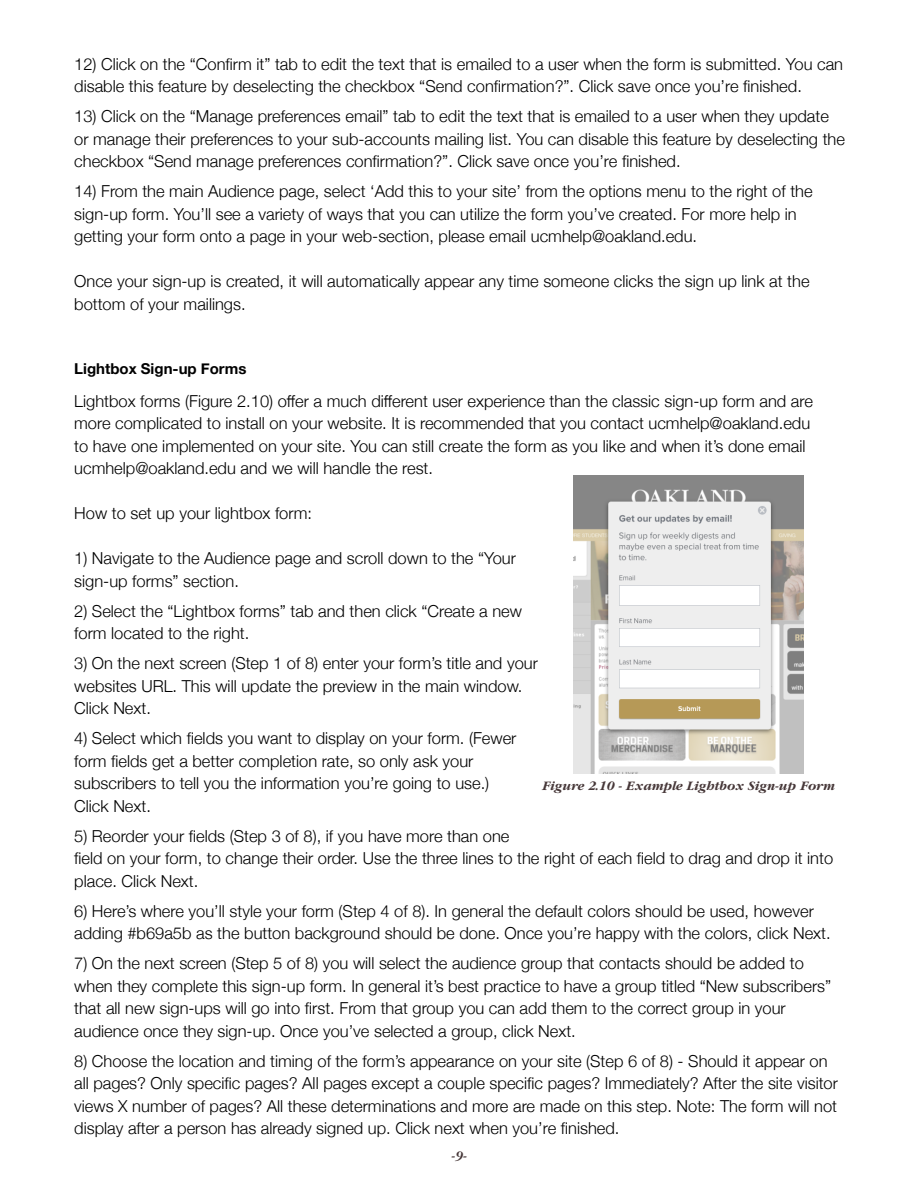
<style>
.page{position:relative;width:918px;height:1188px;background:#fff}
.page>*{position:absolute;margin:0;border:0;box-sizing:border-box;transform-origin:0 0}
.Paragraph{font:300 16.5px/22.5px "Helvetica Neue";color:#000}
.Paragraph-2{font:700 15px "Helvetica Neue";color:#000}
.Figure_Style{font:italic 700 13.5px "Garamond";color:#463738}
</style>
<div class="page">
<img style="left:573px;top:475px;width:231px;height:299px">
<p class="Paragraph" style="left:74px;top:52px;width:770px">12) Click on the “Confirm it” tab to edit the text that is emailed to a user when the form is submitted. You can disable this feature by deselecting the checkbox “Send confirmation?”. Click save once you’re finished.</p>
<p class="Paragraph" style="left:74px;top:104px;width:772px">13) Click on the “Manage preferences email” tab to edit the text that is emailed to a user when they update or manage their preferences to your sub-accounts mailing list. You can disable this feature by deselecting the checkbox “Send manage preferences confirmation?”. Click save once you’re finished.</p>
<p class="Paragraph" style="left:74px;top:179px;width:740px">14) From the main Audience page, select ‘Add this to your site’ from the options menu to the right of the sign-up form. You’ll see a variety of ways that you can utilize the form you’ve created. For more help in getting your form onto a page in your web-section, please email ucmhelp@oakland.edu.</p>
<p class="Paragraph" style="left:74px;top:269px;width:737px">Once your sign-up is created, it will automatically appear any time someone clicks the sign up link at the bottom of your mailings.</p>
<p class="Paragraph-2" style="left:74px;top:357px;width:174px">Lightbox Sign-up Forms</p>
<p class="Paragraph" style="left:74px;top:388px;width:740px">Lightbox forms (Figure 2.10) offer a much different user experience than the classic sign-up form and are more complicated to install on your website. It is recommended that you contact ucmhelp@oakland.edu to have one implemented on your site. You can still create the form as you like and when it’s done email ucmhelp@oakland.edu and we will handle the rest.</p>
<p class="Paragraph" style="left:74px;top:501px;width:239px">How to set up your lightbox form:</p>
<p class="Paragraph" style="left:74px;top:546px;width:443px">1) Navigate to the Audience page and scroll down to the “Your sign-up forms” section.</p>
<p class="Paragraph" style="left:74px;top:598px;width:449px">2) Select the “Lightbox forms” tab and then click “Create a new form located to the right.</p>
<p class="Paragraph" style="left:74px;top:651px;width:465px">3) On the next screen (Step 1 of 8) enter your form’s title and your websites URL. This will update the preview in the main window.<br>Click Next.</p>
<p class="Paragraph" style="left:74px;top:726px;width:444px">4) Select which fields you want to display on your form. (Fewer form fields get a better completion rate, so only ask your subscribers to tell you the information you’re going to use.)</p>
<p class="Paragraph" style="left:74px;top:793px;width:78px">Click Next.</p>
<p class="Paragraph" style="left:74px;top:823px;width:760px">5) Reorder your fields (Step 3 of 8), if you have more than one<br>field on your form, to change their order. Use the three lines to the right of each field to drag and drop it into place. Click Next.</p>
<p class="Paragraph" style="left:74px;top:898px;width:758px">6) Here’s where you’ll style your form (Step 4 of 8). In general the default colors should be used, however adding #b69a5b as the button background should be done. Once you’re happy with the colors, click Next.</p>
<p class="Paragraph" style="left:74px;top:951px;width:758px">7) On the next screen (Step 5 of 8) you will select the audience group that contacts should be added to when they complete this sign-up form. In general it’s best practice to have a group titled “New subscribers” that all new sign-ups will go into first. From that group you can add them to the correct group in your audience once they sign-up. Once you’ve selected a group, click Next.</p>
<p class="Paragraph" style="left:74px;top:1048px;width:765px">8) Choose the location and timing of the form’s appearance on your site (Step 6 of 8) - Should it appear on all pages? Only specific pages? All pages except a couple specific pages? Immediately? After the site visitor views X number of pages? All these determinations and more are made on this step. Note: The form will not display after a person has already signed up. Click next when you’re finished.</p>
<p class="Figure_Style" style="left:542px;top:778px;width:294px">Figure 2.10 - Example Lightbox Sign-up Form</p>
<p class="Figure_Style" style="left:451px;top:1148px;width:17px">-9-</p>
</div>
